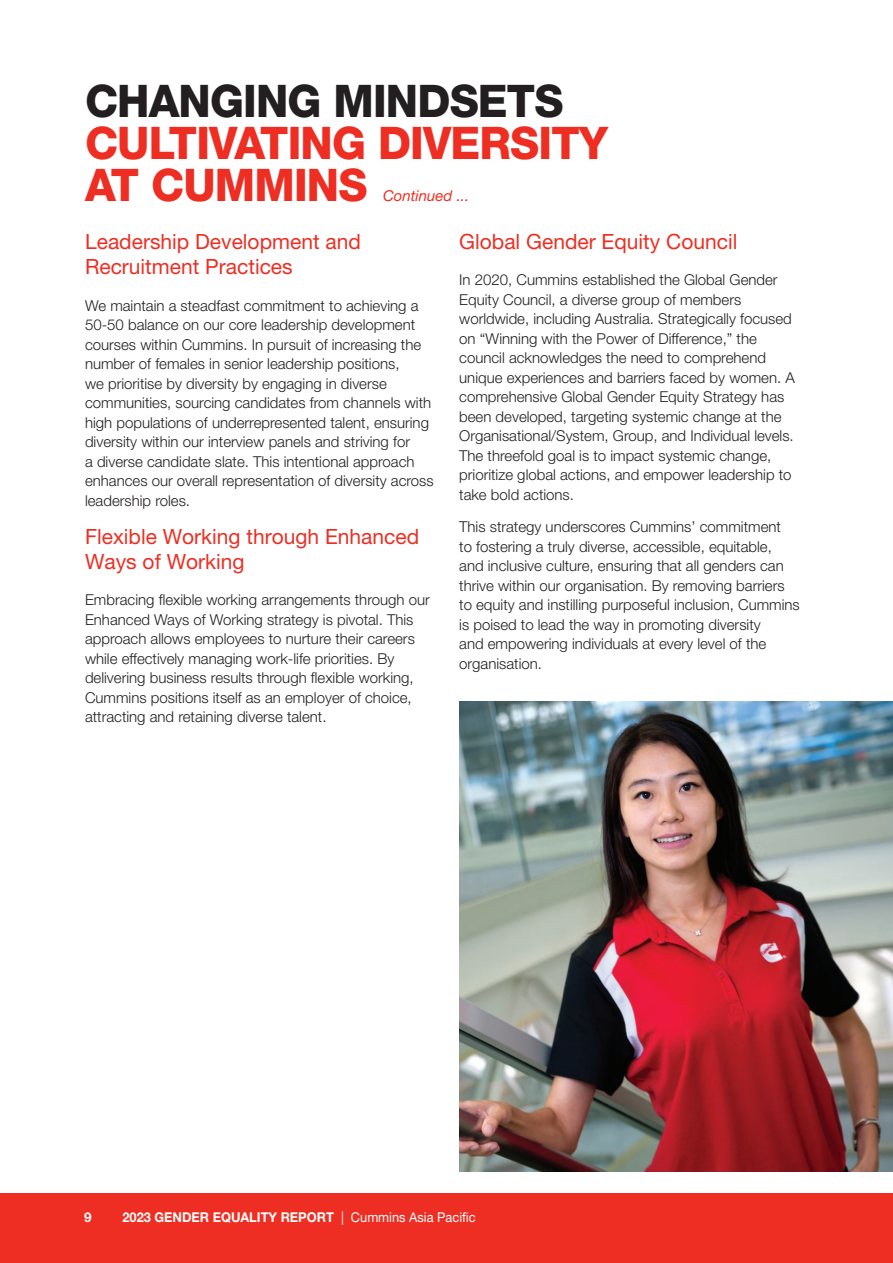
<style>
.page{position:relative;width:893px;height:1263px;background:#fff}
.page>*{position:absolute;margin:0;border:0;box-sizing:border-box;transform-origin:0 0}
.t1{font:800 45px "Helvetica Neue LT Pro";letter-spacing:-.02em;color:#ee2e22}
.t2{font:800 45px "Helvetica Neue LT Pro";color:#231f20}
.t3{font:21px/25.2px "Helvetica Neue LT Pro";color:#ee2e22}
.t4{font:300 15px/19.5px "Helvetica Neue LT Pro";color:#231f20}
.t5{font:italic 15px "Helvetica Neue LT Pro";color:#ee2e22}
.t6{font:700 13.5px "Helvetica Neue LT Pro";color:#fff;scale:.95 1}
.t7{font:700 13.5px "Helvetica Neue LT Pro";color:#fff}
.s1{font-weight:400}
</style>
<div class="page">
<div style="left:0;top:1193px;width:893px;height:70px;background:#ee2e22"></div>
<img style="left:459px;top:702px;width:434px;height:469px">
<h1 class="t2" style="left:85px;top:74px;width:94px">CHANGING</h1>
<h1 class="t2" style="left:333px;top:74px;width:68px">MINDSETS</h1>
<h1 class="t1" style="left:85px;top:116px;width:56px">CULTI</h1>
<h1 class="t1" style="left:209px;top:116px;width:53px">VATING</h1>
<h1 class="t1" style="left:378px;top:116px;width:100px">DIVERSITY</h1>
<h1 class="t1" style="left:85px;top:158px;width:130px">AT CUMMINS</h1>
<p class="t5" style="left:383px;top:187px;width:88px">Continued ...</p>
<h2 class="t3" style="left:85px;top:229px;width:277px">Leadership Development and<br>Recruitment Practices</h2>
<p class="t4" style="left:85px;top:295px;width:350px">We maintain a steadfast commitment to achieving a 50-50 balance on our core leadership development courses within Cummins. In pursuit of increasing the number of females in senior leadership positions,<br>we prioritise by diversity by engaging in diverse communities, sourcing candidates from channels with high populations of underrepresented talent, ensuring diversity within our interview panels and striving for<br>a diverse candidate slate. This intentional approach enhances our overall representation of diversity across leadership roles.</p>
<h2 class="t3" style="left:85px;top:523px;width:336px">Flexible Working through Enhanced<br>Ways of Working</h2>
<p class="t4" style="left:85px;top:590px;width:346px">Embracing flexible working arrangements through our Enhanced Ways of Working strategy is pivotal. This approach allows employees to nurture their careers while effectively managing work-life priorities. By delivering business results through flexible working, Cummins positions itself as an employer of choice, attracting and retaining diverse talent.</p>
<h2 class="t3" style="left:459px;top:229px;width:280px">Global Gender Equity Council</h2>
<p class="t4" style="left:459px;top:270px;width:337px">In 2020, Cummins established the Global Gender Equity Council, a diverse group of members worldwide, including Australia. Strategically focused on “Winning with the Power of Difference,” the council acknowledges the need to comprehend unique experiences and barriers faced by women. A comprehensive Global Gender Equity Strategy has been developed, targeting systemic change at the Organisational/System, Group, and Individual levels.<br>The threefold goal is to impact systemic change, prioritize global actions, and empower leadership to take bold actions.</p>
<p class="t4" style="left:459px;top:517px;width:342px">This strategy underscores Cummins’ commitment<br>to fostering a truly diverse, accessible, equitable, and inclusive culture, ensuring that all genders can thrive within our organisation. By removing barriers to equity and instilling purposeful inclusion, Cummins is poised to lead the way in promoting diversity<br>and empowering individuals at every level of the organisation.</p>
<p class="t7" style="left:84px;top:1208px;width:9px">9</p>
<p class="t6" style="left:122px;top:1208px;width:373px">2023 GENDER EQUALITY REPORT <span class="s1">| Cummins Asia Pacific</span></p>
</div>
